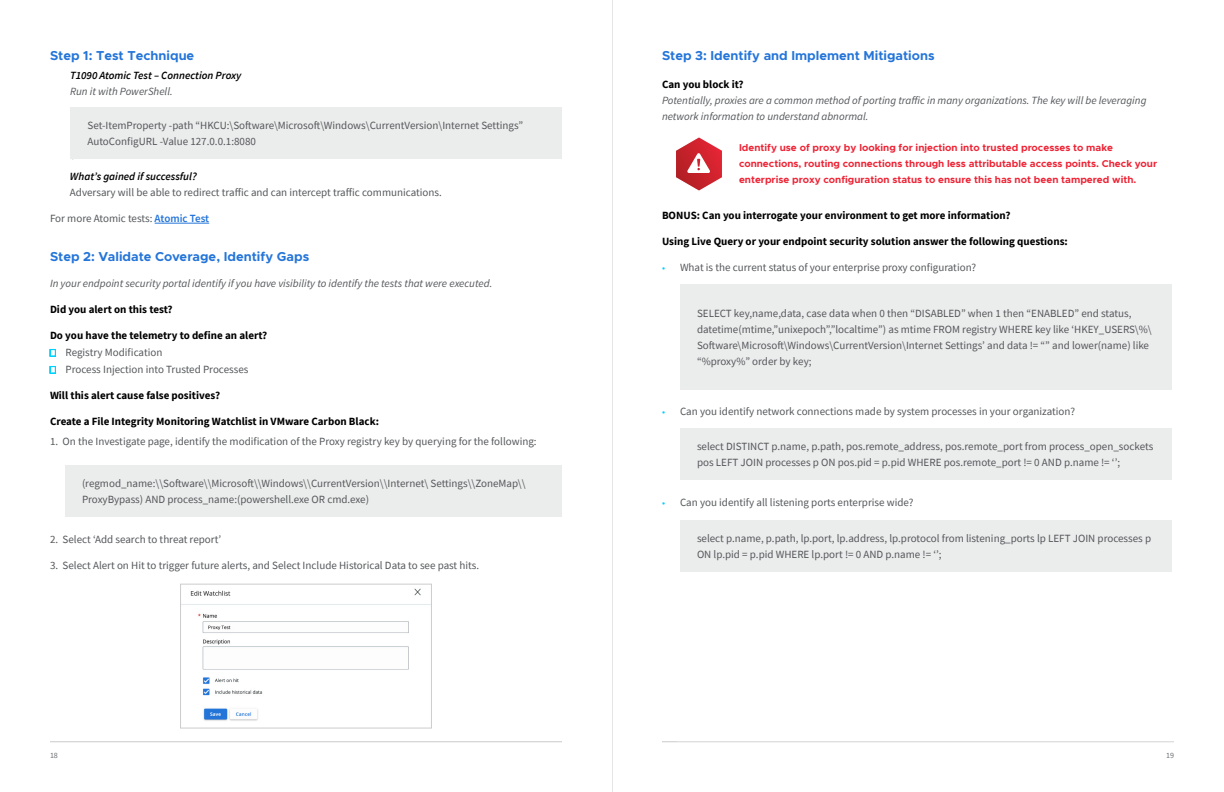
<style>
.page{position:relative;width:1224px;height:792px;background:#fff}
.page>*{position:absolute;margin:0;border:0;box-sizing:border-box;transform-origin:0 0}
.t1{font:700 13px "Metropolis";color:#2475d9}
.t2{font:11px/16px "Source Sans Pro";color:#54575a}
.t3{font:700 11px "Source Sans Pro";color:#000}
.t4{font:italic 11px/16px "Source Sans Pro";color:#54575a}
.t5{font:italic 600 11px "Source Sans Pro";color:#000}
.t6{font:700 10px/16px "Metropolis";color:#ee2436}
.t7{font:8px "Source Sans Pro";color:#6e7073}
.s1{font-weight:600;color:#2475d9}
.s2{font-weight:700;color:#000}
.s3{font-family:"Arial";font-weight:900;color:#00d2ff}
.s4{font-size:10px;color:#00d2ff}
</style>
<div class="page">
<hr style="left:662px;top:742px;width:512px;height:1px;background:#54575a">
<hr style="left:50px;top:742px;width:512px;height:1px;background:#54575a">
<hr style="left:677px;top:742px;width:512px;height:1px;background:#fff">
<hr style="left:155px;top:223px;width:54px;height:1px;background:#2475d9">
<div style="left:70px;top:107px;width:492px;height:52px;background:#ebecec"></div>
<div style="left:65px;top:465px;width:497px;height:52px;background:#ebecec"></div>
<img style="left:182px;top:588px;width:248px;height:133px">
<div style="left:180px;top:584px;width:252px;height:144px;border:1px solid #ccc"></div>
<div style="left:680px;top:284px;width:492px;height:105px;background:#ebecec"></div>
<div style="left:680px;top:428px;width:492px;height:52px;background:#ebecec"></div>
<div style="left:680px;top:520px;width:492px;height:52px;background:#ebecec"></div>
<svg style="left:676px;top:137px;width:46px;height:54px"></svg>
<hr style="left:612px;top:0;width:1px;height:792px;background:#ccc">
<p class="t1" style="left:50px;top:48px;width:146px">Step 1: Test Technique</p>
<p class="t5" style="left:70px;top:68px;width:173px">T1090 Atomic Test – Connection Proxy</p>
<p class="t4" style="left:70px;top:84px;width:104px">Run it with PowerShell.</p>
<p class="t2" style="left:88px;top:118px;width:437px">Set-ItemProperty -path “HKCU:\Software\Microsoft\Windows\CurrentVersion\Internet Settings”<br>AutoConfigURL -Value 127.0.0.1:8080</p>
<p class="t5" style="left:70px;top:169px;width:128px">What’s gained if successful?</p>
<p class="t2" style="left:70px;top:185px;width:373px">Adversary will be able to redirect traffic and can intercept traffic communications.</p>
<p class="t2" style="left:50px;top:211px;width:161px">For more Atomic tests: <span class="s1">Atomic Test</span></p>
<p class="t1" style="left:50px;top:249px;width:261px">Step 2: Validate Coverage, Identify Gaps</p>
<p class="t4" style="left:50px;top:276px;width:444px">In your endpoint security portal identify if you have visibility to identify the tests that were executed.</p>
<p class="t3" style="left:50px;top:302px;width:124px">Did you alert on this test?</p>
<p class="t2" style="left:50px;top:327px;width:219px;line-height:17px"><span class="s2">Do you have the telemetry to define an alert? </span><span class="s3">▢</span> Registry Modification<br><span class="s3">▢</span> Process Injection into Trusted Processes</p>
<p class="t3" style="left:50px;top:388px;width:172px">Will this alert cause false positives?</p>
<p class="t3" style="left:50px;top:414px;width:331px">Create a File Integrity Monitoring Watchlist in VMware Carbon Black:</p>
<p class="t2" style="left:50px;top:434px;width:488px">1. On the Investigate page, identify the modification of the Proxy registry key by querying for the following:</p>
<p class="t2" style="left:82px;top:476px;width:445px">(regmod_name:\\Software\\Microsoft\\Windows\\CurrentVersion\\Internet\ Settings\\ZoneMap\\<br>ProxyBypass) AND process_name:(powershell.exe OR cmd.exe)</p>
<p class="t2" style="left:50px;top:532px;width:173px">2. Select ‘Add search to threat report’</p>
<p class="t2" style="left:50px;top:558px;width:431px">3. Select Alert on Hit to trigger future alerts, and Select Include Historical Data to see past hits.</p>
<p class="t1" style="left:662px;top:48px;width:274px">Step 3: Identify and Implement Mitigations</p>
<p class="t3" style="left:662px;top:77px;width:83px">Can you block it?</p>
<p class="t4" style="left:662px;top:93px;width:486px">Potentially, proxies are a common method of porting traffic in many organizations. The key will be leveraging network information to understand abnormal.</p>
<p class="t6" style="left:739px;top:140px;width:420px">Identify use of proxy by looking for injection into trusted processes to make connections, routing connections through less attributable access points. Check your enterprise proxy configuration status to ensure this has not been tampered with.</p>
<p class="t3" style="left:662px;top:208px;width:350px">BONUS: Can you interrogate your environment to get more information?</p>
<p class="t3" style="left:662px;top:234px;width:407px">Using Live Query or your endpoint security solution answer the following questions:</p>
<p class="t2" style="left:662px;top:260px;width:316px"><span class="s4">•</span> What is the current status of your enterprise proxy configuration?</p>
<p class="t2" style="left:697px;top:305px;width:456px">SELECT key,name,data, case data when 0 then “DISABLED” when 1 then “ENABLED” end status, datetime(mtime,”unixepoch”,”localtime”) as mtime FROM registry WHERE key like ‘HKEY_USERS\%\ Software\Microsoft\Windows\CurrentVersion\Internet Settings’ and data != “” and lower(name) like “%proxy%” order by key;</p>
<p class="t2" style="left:662px;top:404px;width:415px"><span class="s4">•</span> Can you identify network connections made by system processes in your organization?</p>
<p class="t2" style="left:697px;top:439px;width:458px">select DISTINCT p.name, p.path, pos.remote_address, pos.remote_port from process_open_sockets pos LEFT JOIN processes p ON pos.pid = p.pid WHERE pos.remote_port != 0 AND p.name != ‘’;</p>
<p class="t2" style="left:662px;top:495px;width:253px"><span class="s4">•</span> Can you identify all listening ports enterprise wide?</p>
<p class="t2" style="left:697px;top:531px;width:456px">select p.name, p.path, lp.port, lp.address, lp.protocol from listening_ports lp LEFT JOIN processes p<br>ON lp.pid = p.pid WHERE lp.port != 0 AND p.name != ‘’;</p>
<p class="t7" style="left:50px;top:750px;width:9px">18</p>
<p class="t7" style="left:1166px;top:750px;width:9px">19</p>
</div>
